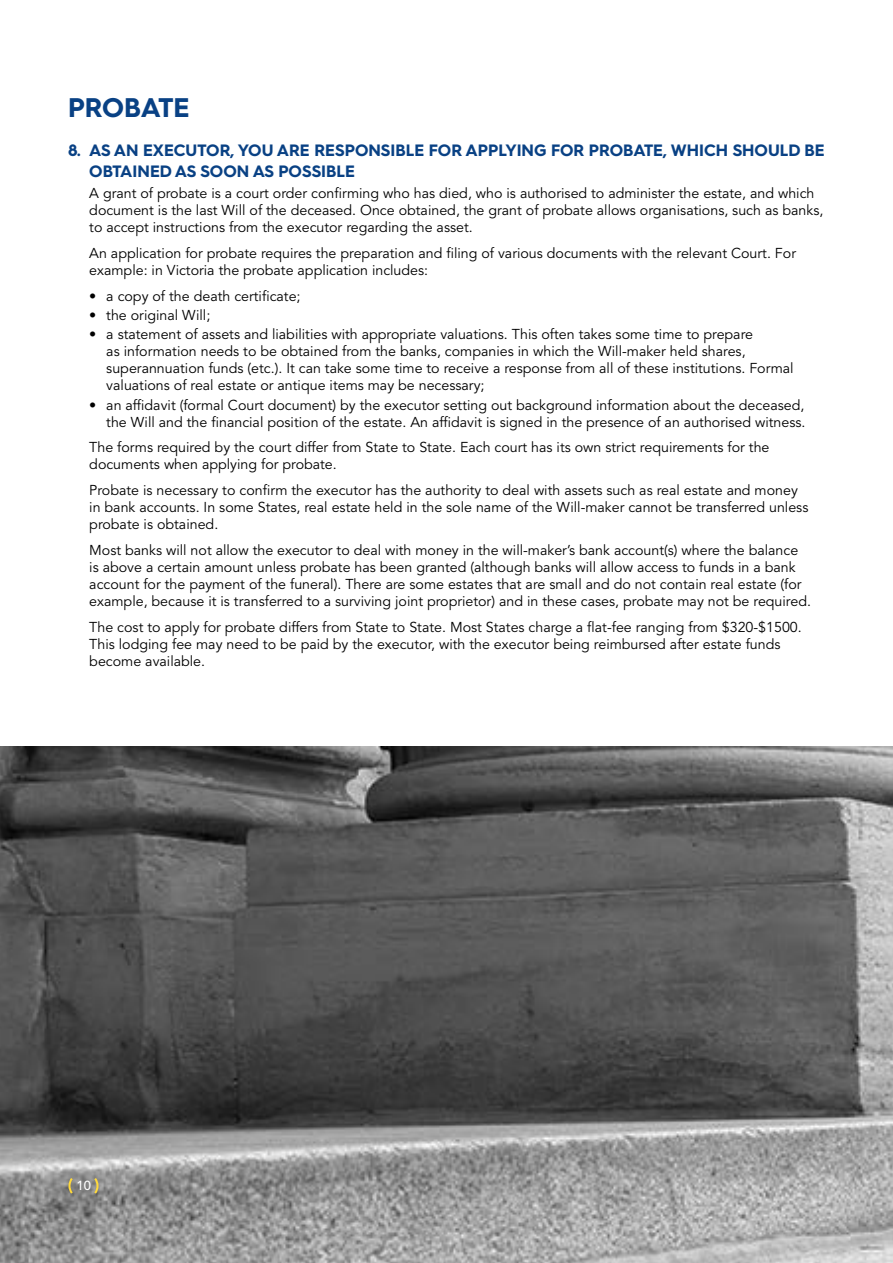
<style>
.page{position:relative;width:893px;height:1263px;background:#fff}
.page>*{position:absolute;margin:0;border:0;box-sizing:border-box;transform-origin:0 0}
.t1{font:700 27px "Hurme Geometric Sans 4";letter-spacing:-.005em;color:#094184}
.t2{font:700 16.5px/21px "Hurme Geometric Sans 4";color:#094184}
.t3{font:14.25px/17.1px "Avenir LT Pro";color:#000}
.t4{font:500 13.05px "Avenir LT Pro";color:#fff}
</style>
<div class="page">
<img style="left:0;top:746px;width:893px;height:517px">
<svg style="left:92px;top:1176px;width:8px;height:20px"></svg>
<svg style="left:67px;top:1176px;width:8px;height:20px"></svg>
<h1 class="t1" style="left:68px;top:89px;width:123px">PROBATE</h1>
<p class="t2" style="left:89px;top:139px;width:737px;text-indent:-21px">8. AS AN EXECUTOR, YOU ARE RESPONSIBLE FOR APPLYING FOR PROBATE, WHICH SHOULD BE<br>OBTAINED AS SOON AS POSSIBLE</p>
<p class="t3" style="left:89px;top:185px;width:736px">A grant of probate is a court order confirming who has died, who is authorised to administer the estate, and which document is the last Will of the deceased. Once obtained, the grant of probate allows organisations, such as banks, to accept instructions from the executor regarding the asset.</p>
<p class="t3" style="left:89px;top:245px;width:708px">An application for probate requires the preparation and filing of various documents with the relevant Court. For example: in Victoria the probate application includes:</p>
<p class="t3" style="left:89px;top:287px;width:213px">• a copy of the death certificate;</p>
<p class="t3" style="left:89px;top:307px;width:123px">• the original Will;</p>
<p class="t3" style="left:106px;top:326px;width:689px;text-indent:-17px">• a statement of assets and liabilities with appropriate valuations. This often takes some time to prepare<br>as information needs to be obtained from the banks, companies in which the Will-maker held shares, superannuation funds (etc.). It can take some time to receive a response from all of these institutions. Formal valuations of real estate or antique items may be necessary;</p>
<p class="t3" style="left:89px;top:396px;width:718px;text-align:right">• an affidavit (formal Court document) by the executor setting out background information about the deceased, the Will and the financial position of the estate. An affidavit is signed in the presence of an authorised witness.</p>
<p class="t3" style="left:89px;top:439px;width:682px">The forms required by the court differ from State to State. Each court has its own strict requirements for the documents when applying for probate.</p>
<p class="t3" style="left:89px;top:482px;width:721px">Probate is necessary to confirm the executor has the authority to deal with assets such as real estate and money in bank accounts. In some States, real estate held in the sole name of the Will-maker cannot be transferred unless probate is obtained.</p>
<p class="t3" style="left:89px;top:542px;width:723px">Most banks will not allow the executor to deal with money in the will-maker’s bank account(s) where the balance is above a certain amount unless probate has been granted (although banks will allow access to funds in a bank account for the payment of the funeral). There are some estates that are small and do not contain real estate (for example, because it is transferred to a surviving joint proprietor) and in these cases, probate may not be required.</p>
<p class="t3" style="left:89px;top:619px;width:714px">The cost to apply for probate differs from State to State. Most States charge a flat-fee ranging from $320-$1500.<br>This lodging fee may need to be paid by the executor, with the executor being reimbursed after estate funds become available.</p>
<p class="t4" style="left:77px;top:1177px;width:16px">10</p>
</div>
